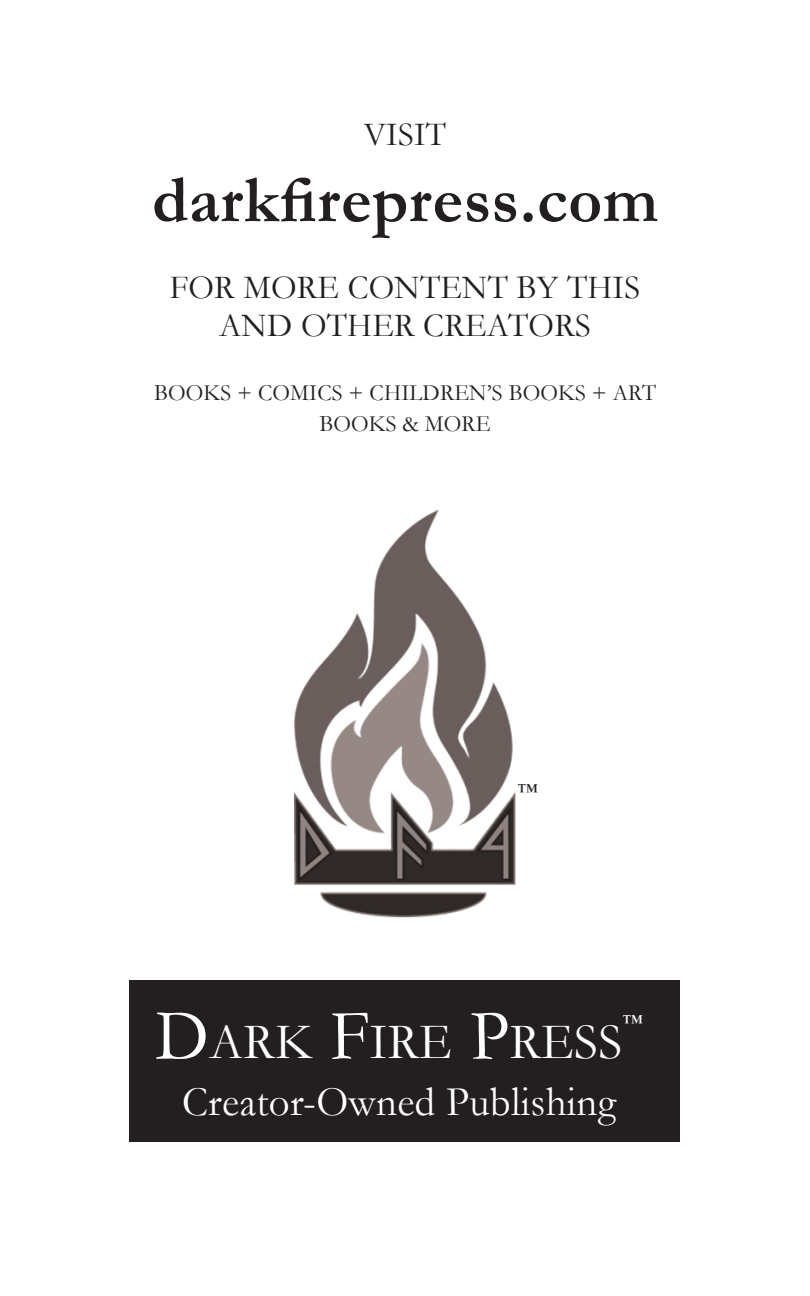
<style>
.page{position:relative;width:810px;height:1296px;background:#fff}
.page>*{position:absolute;margin:0;border:0;box-sizing:border-box;transform-origin:0 0}
.t1{font:700 67.73px "Garamond";letter-spacing:.01em;color:#231f20}
.t2{font:51.52px "Garamond";letter-spacing:.01em;color:#fff}
.t3{font:42.3px "Garamond";letter-spacing:.01em;color:#fff}
.t4{font:33.98px/38px "Garamond";letter-spacing:.01em;color:#231f20;text-align:center}
.t5{font:23.4px/31.3px "Garamond";letter-spacing:.01em;color:#231f20;text-align:center}
.t6{font:21.15px "Garamond";color:#231f20}
.t7{font:21.15px "Garamond";color:#fff}
.s1{font-size:72px}
</style>
<div class="page">
<div style="left:130px;top:981px;width:550px;height:161px;background:#231f20"></div>
<img style="left:295px;top:510px;width:220px;height:407px">
<h3 class="t4" style="left:364px;top:120px;width:84px">VISIT</h3>
<h1 class="t1" style="left:152px;top:177px;width:508px">darkfirepress.com</h1>
<h3 class="t4" style="left:170px;top:272px;width:472px">FOR MORE CONTENT BY THIS<br>AND OTHER CREATORS</h3>
<p class="t5" style="left:154px;top:380px;width:504px">BOOKS + COMICS + CHILDREN’S BOOKS + ART<br>BOOKS &amp; MORE</p>
<p class="t6" style="left:518px;top:784px;width:22px">™</p>
<h2 class="t2" style="left:155px;top:1025px;width:468px"><span class="s1">D</span>ARK <span class="s1">F</span>IRE <span class="s1">P</span>RESS</h2>
<p class="t7" style="left:623px;top:1015px;width:22px">™</p>
<h3 class="t3" style="left:182px;top:1087px;width:436px">Creator-Owned Publishing</h3>
</div>
